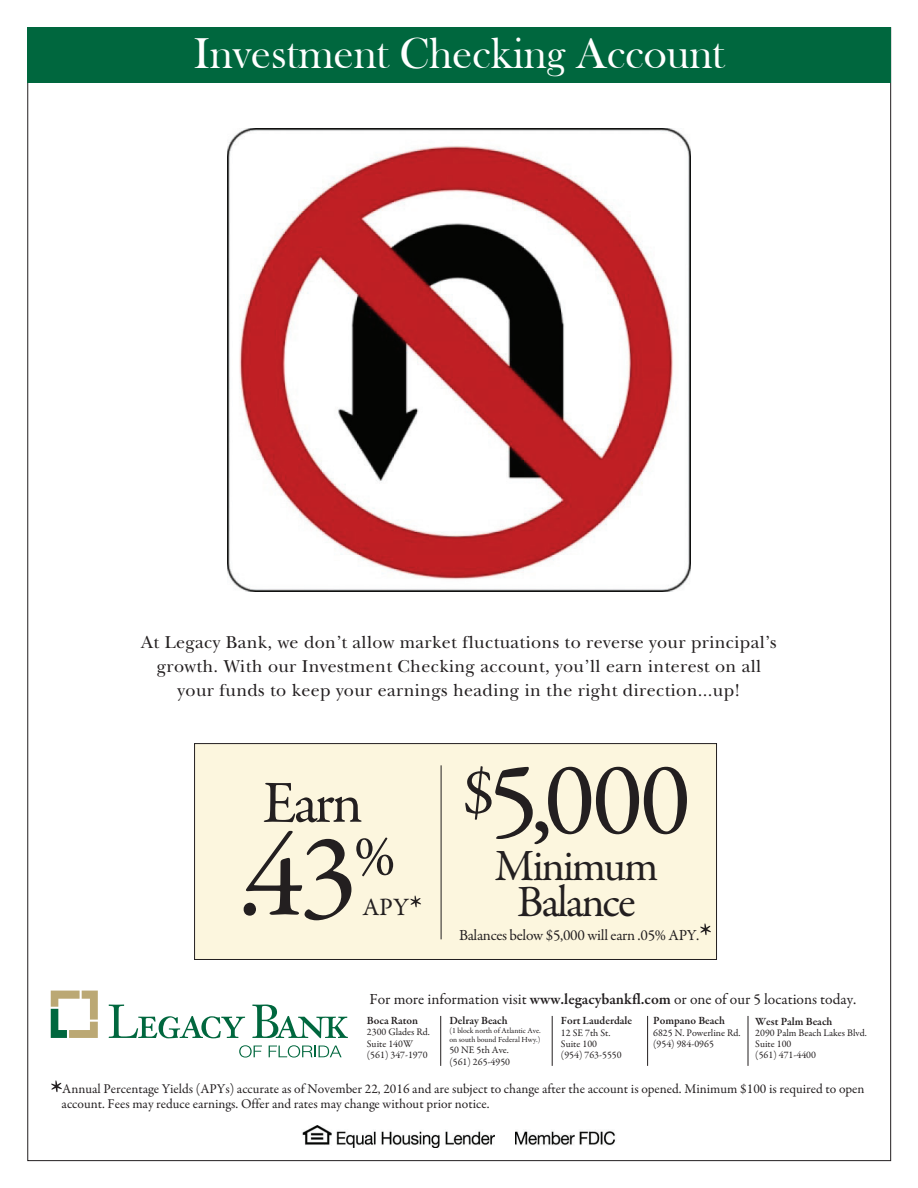
<style>
.page{position:relative;width:918px;height:1188px;background:#fff}
.page>*{position:absolute;margin:0;border:0;box-sizing:border-box;transform-origin:0 0}
.t1{font:119.4px "Garamond Premr Pro";color:#231f20}
.t2{font:105px "Garamond Premr Pro";color:#231f20}
.t3{font:60px "Garamond Premr Pro";color:#231f20}
.t4{font:45px/36px "Garamond Premr Pro";letter-spacing:-.05em;color:#231f20;text-align:center}
.t5{font:44.4px "Bask Old Face";color:#fff}
.t6{font:25.05px "Garamond Premr Pro";color:#231f20}
.t7{font:18px/24px "New Baskerville LT";letter-spacing:.02em;color:#231f20;text-align:center}
.t8{font:15.6px "Garamond Premr Pro";color:#231f20}
.t9{font:15.45px "Garamond Premr Pro";letter-spacing:-.02em;color:#231f20}
.t10{font:13.5px/15px "Garamond Premr Pro";color:#231f20}
.t11{font:600 11.25px "Garamond Premr Pro";color:#231f20}
.t12{font:10.05px/11.2px "Garamond Premr Pro";color:#231f20}
.t13{font:7.8px/9px "Garamond Premr Pro";color:#231f20}
.s1{font-size:111.75px}
.s2{font-weight:600}
</style>
<div class="page">
<svg style="left:51px;top:991px;width:47px;height:47px"></svg>
<svg style="left:109px;top:1005px;width:136px;height:33px"></svg>
<svg style="left:252px;top:1005px;width:96px;height:33px"></svg>
<svg style="left:239px;top:1045px;width:23px;height:13px"></svg>
<svg style="left:269px;top:1045px;width:73px;height:13px"></svg>
<hr style="left:440px;top:1016px;width:1px;height:50px;background:#231f20">
<hr style="left:552px;top:1016px;width:1px;height:50px;background:#231f20">
<hr style="left:647px;top:1016px;width:1px;height:50px;background:#231f20">
<hr style="left:748px;top:1016px;width:1px;height:50px;background:#231f20">
<div style="left:27px;top:27px;width:864px;height:55px;background:#00673e"></div>
<img style="left:302px;top:1125px;width:192px;height:22px">
<img style="left:516px;top:1131px;width:100px;height:14px">
<div style="left:195px;top:744px;width:522px;height:215px;background:#fcf6de"></div>
<div style="left:194px;top:743px;width:523px;height:217px;border:1px solid #231f20"></div>
<hr style="left:441px;top:765px;width:1px;height:174px;background:#231f20">
<img style="left:227px;top:128px;width:464px;height:464px">
<svg style="left:700px;top:923px;width:11px;height:12px"></svg>
<svg style="left:51px;top:1080px;width:11px;height:12px"></svg>
<svg style="left:410px;top:896px;width:11px;height:11px"></svg>
<h3 class="t5" style="left:194px;top:29px;width:532px">Investment Checking Account</h3>
<h3 class="t7" style="left:141px;top:630px;width:637px">At Legacy Bank, we don’t allow market fluctuations to reverse your principal’s growth. With our Investment Checking account, you’ll earn interest on all your funds to keep your earnings heading in the right direction...up!</h3>
<h3 class="t3" style="left:263px;top:767px;width:102px">Earn</h3>
<h1 class="t1" style="left:238px;top:805px;width:159px"><span class="s1">.</span>43<sup>%</sup></h1>
<h3 class="t6" style="left:362px;top:892px;width:48px">APY</h3>
<h2 class="t2" style="left:462px;top:737px;width:230px"><sup>$</sup>5,000</h2>
<h3 class="t4" style="left:495px;top:848px;width:165px">Minimum<br>Balance</h3>
<p class="t9" style="left:459px;top:926px;width:242px">Balances below $5,000 will earn .05% APY.</p>
<p class="t8" style="left:370px;top:989px;width:488px">For more information visit <span class="s2">www.legacybankfl.com</span> or one of our 5 locations today.</p>
<p class="t11" style="left:367px;top:1014px;width:53px">Boca Raton</p>
<p class="t12" style="left:367px;top:1027px;width:65px">2300 Glades Rd.<br>Suite 140W (561) 347-1970</p>
<p class="t11" style="left:449px;top:1014px;width:60px">Delray Beach</p>
<p class="t13" style="left:449px;top:1026px;width:93px">(1 block north of Atlantic Ave. on south bound Federal Hwy.)</p>
<p class="t12" style="left:449px;top:1045px;width:62px">50 NE 5th Ave. (561) 265-4950</p>
<p class="t11" style="left:561px;top:1014px;width:73px">Fort Lauderdale</p>
<p class="t12" style="left:561px;top:1027px;width:62px">12 SE 7th St.<br>Suite 100<br>(954) 763-5550</p>
<p class="t11" style="left:653px;top:1014px;width:73px">Pompano Beach</p>
<p class="t12" style="left:653px;top:1027px;width:89px">6825 N. Powerline Rd. (954) 984-0965</p>
<p class="t11" style="left:755px;top:1014px;width:79px">West Palm Beach</p>
<p class="t12" style="left:755px;top:1027px;width:113px">2090 Palm Beach Lakes Blvd.<br>Suite 100<br>(561) 471-4400</p>
<p class="t10" style="left:62px;top:1082px;width:804px">Annual Percentage Yields (APYs) accurate as of November 22, 2016 and are subject to change after the account is opened. Minimum $100 is required to open account. Fees may reduce earnings. Offer and rates may change without prior notice.</p>
</div>
